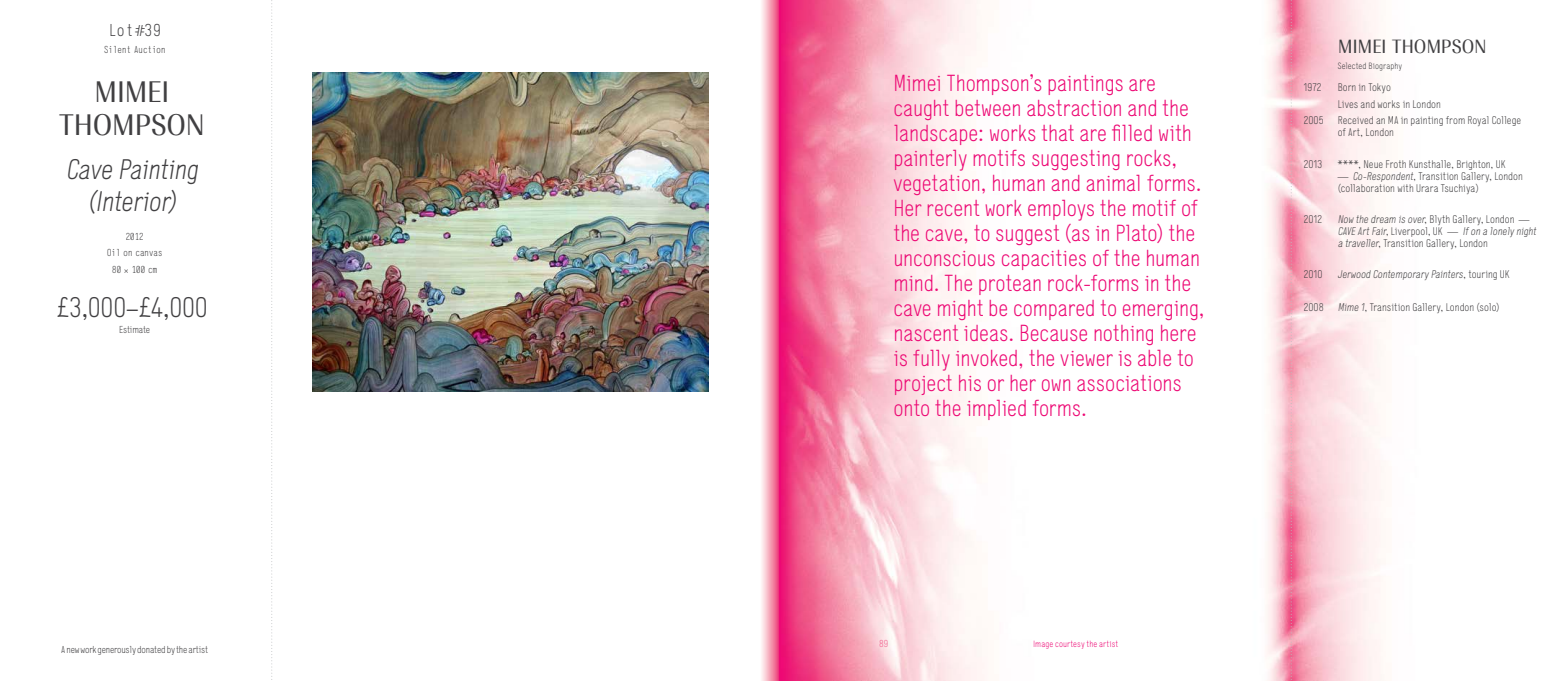
<style>
.page{position:relative;width:1560px;height:681px;background:#fff}
.page>*{position:absolute;margin:0;border:0;box-sizing:border-box;transform-origin:0 0}
.t1{font:31px/33px "Radiant EF Text";letter-spacing:-.015em;color:#414042;text-align:center}
.t2{font:italic 300 28px/32px "Generika MG";letter-spacing:-.02em;color:#414042;text-align:center}
.t3{font:300 28px "Generika MG";letter-spacing:-.005em;color:#414042}
.t4{font:300 23px/25px "Generika MG";letter-spacing:-.01em;color:#ed0874}
.t5{font:20px "Radiant EF Text";letter-spacing:-.015em;color:#414042}
.t6{font:300 17px "Generika Mono";color:#414042}
.t7{font:300 11px/12px "Generika MG";color:#414042}
.t8{font:300 11px/12px "Generika MG";color:#414042;scale:1.5 1}
.t9{font:italic 300 11px "Generika MG";color:#414042}
.t10{font:300 10px "Generika MG";letter-spacing:-.02em;color:#414042}
.t11{font:300 10px/16.5px "Generika Mono";letter-spacing:-.05em;color:#414042;text-align:center}
.t12{font:300 10px "Generika MG";color:#f05b8a}
.t13{font:300 9px "Generika MG";letter-spacing:.01em;color:#ed0874}
.t14{font:300 9px "Generika MG";letter-spacing:.01em;color:#414042}
.s1{font-style:italic}
.s2{font-style:normal}
</style>
<div class="page">
<img style="left:780px;top:0;width:608px;height:680px">
<svg style="left:761px;top:0;width:19px;height:680px;background:#f598b4"></svg>
<svg style="left:1290px;top:0;width:1px;height:681px"></svg>
<svg style="left:271px;top:0;width:2px;height:680px"></svg>
<img style="left:312px;top:72px;width:396px;height:319px">
<p class="t6" style="left:108px;top:20px;width:55px">Lot #39</p>
<p class="t11" style="left:104px;top:41px;width:63px">Silent Auction</p>
<h1 class="t1" style="left:59px;top:75px;width:148px">MIMEI<br>THOMPSON</h1>
<p class="t2" style="left:66px;top:153px;width:134px">Cave Painting (Interior)</p>
<p class="t11" style="left:107px;top:228px;width:57px">2012<br>Oil on canvas<br>80 × 100 cm</p>
<p class="t3" style="left:56px;top:291px;width:153px">£3,000–£4,000</p>
<p class="t10" style="left:119px;top:324px;width:32px">Estimate</p>
<p class="t10" style="left:61px;top:643px;width:148px">A new work generously donated by the artist</p>
<p class="t4" style="left:893px;top:70px;width:313px">Mimei Thompson’s paintings are caught between abstraction and the landscape: works that are filled with painterly motifs suggesting rocks, vegetation, human and animal forms.<br>Her recent work employs the motif of the cave, to suggest (as in Plato) the unconscious capacities of the human mind. The protean rock-forms in the cave might be compared to emerging, nascent ideas. Because nothing here is fully invoked, the viewer is able to project his or her own associations onto the implied forms.</p>
<p class="t12" style="left:879px;top:637px;width:11px">89</p>
<p class="t13" style="left:1033px;top:638px;width:87px">Image courtesy the artist</p>
<p class="t5" style="left:1337px;top:34px;width:150px">MIMEI THOMPSON</p>
<p class="t14" style="left:1337px;top:61px;width:66px">Selected Biography</p>
<p class="t7" style="left:1303px;top:81px;width:19px">1972</p>
<p class="t7" style="left:1337px;top:79px;width:105px;line-height:16.5px">Born in Tokyo<br>Lives and works in London</p>
<p class="t7" style="left:1303px;top:114px;width:22px">2005</p>
<p class="t7" style="left:1337px;top:114px;width:185px">Received an MA in painting from Royal College of Art, London</p>
<p class="t7" style="left:1303px;top:158px;width:20px">2013</p>
<p class="t7" style="left:1337px;top:158px;width:169px">****, Neue Froth Kunsthalle, Brighton, UK</p>
<p class="t8" style="left:1337px;top:170px;width:125px">— <span class="s1">Co-Respondent</span>, Transition Gallery, London (collaboration with Urara Tsuchiya)</p>
<p class="t7" style="left:1303px;top:213px;width:20px">2012</p>
<p class="t7" style="left:1337px;top:213px;width:200px"><span class="s1">Now the dream is over</span>, Blyth Gallery, London —<br><span class="s1">CAVE Art Fair</span>, Liverpool, UK — <span class="s1">If on a lonely night a traveller</span>, Transition Gallery, London</p>
<p class="t7" style="left:1303px;top:268px;width:20px">2010</p>
<p class="t9" style="left:1337px;top:268px;width:173px">Jerwood Contemporary Painters<span class="s2">, touring UK</span></p>
<p class="t7" style="left:1303px;top:301px;width:22px">2008</p>
<p class="t7" style="left:1337px;top:301px;width:163px"><span class="s1">Mime 1</span>, Transition Gallery, London (solo)</p>
</div>
